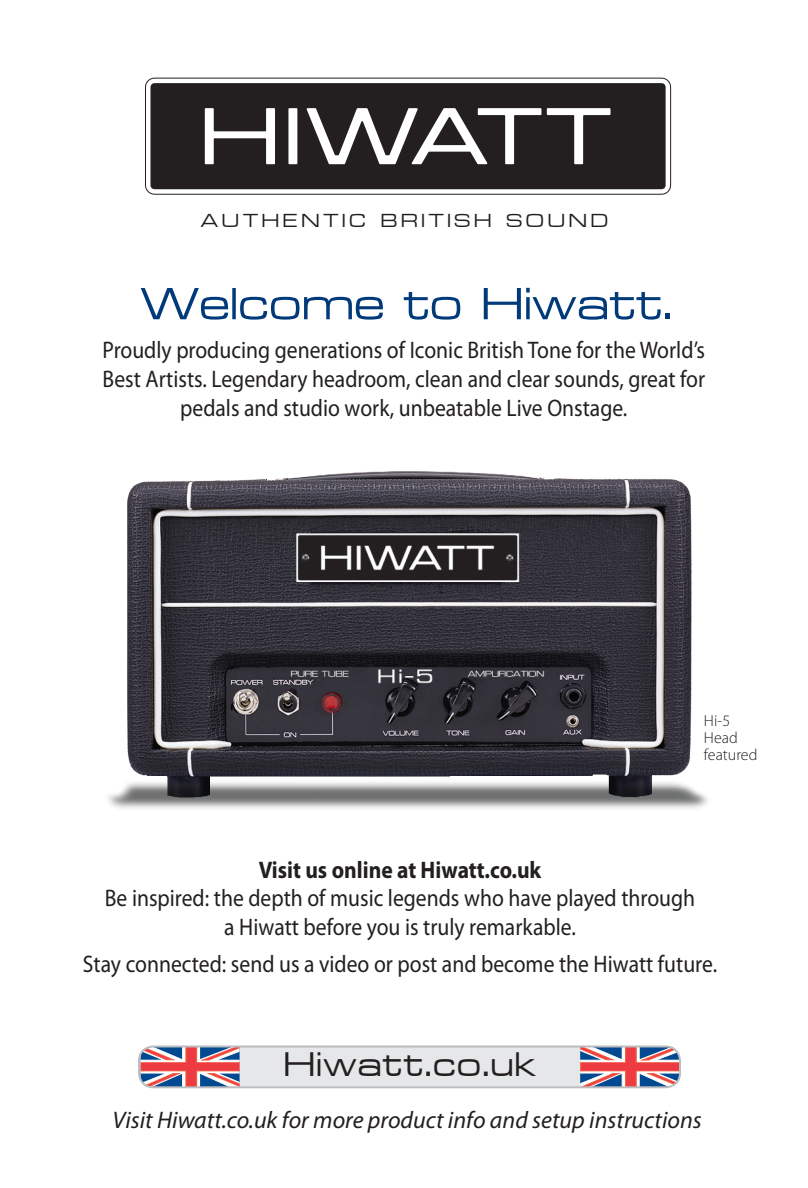
<style>
.page{position:relative;width:808px;height:1188px;background:#fff}
.page>*{position:absolute;margin:0;border:0;box-sizing:border-box;transform-origin:0 0}
.t1{font:53.4px "Metrostyle Extended";letter-spacing:-.02em;color:#013a7a}
.t2{font:40px "Metrostyle Extended";color:#231f20}
.t3{font:24px/28.8px "Myriad Pro";color:#231f20;text-align:center;scale:.9 1}
.new_10_pt_PRODUCT_BO{font:italic 24px "Myriad Pro";color:#231f20}
.new_16_pt_PRODUCT_TI{font:22.2px "Metrostyle Extended";letter-spacing:.14em;color:#231f20}
.t4{font:300 16px/17px "Myriad Pro";color:#231f20}
.s1{font-weight:700}
</style>
<div class="page">
<svg style="left:145px;top:77px;width:527px;height:118px"></svg>
<div style="left:150px;top:83px;width:516px;height:106px;background:#231f20"></div>
<svg style="left:205px;top:108px;width:70px;height:56px"></svg>
<svg style="left:288px;top:108px;width:9px;height:56px"></svg>
<svg style="left:307px;top:108px;width:234px;height:56px"></svg>
<svg style="left:547px;top:108px;width:63px;height:56px"></svg>
<img style="left:127px;top:471px;width:565px;height:296px">
<img style="left:108px;top:767px;width:600px;height:42px">
<div style="left:139px;top:1046px;width:541px;height:41px;background:#e6e7e9;border-radius:14px"></div>
<svg style="left:580px;top:1048px;width:98px;height:39px;background:#b57b8d"></svg>
<svg style="left:141px;top:1048px;width:99px;height:39px;background:#b57b8d"></svg>
<div style="left:138px;top:1045px;width:543px;height:43px;border:2px solid #bcbdc0;border-radius:14px"></div>
<p class="new_16_pt_PRODUCT_TI" style="left:200px;top:209px;width:410px">AUTHENTIC BRITISH SOUND</p>
<p class="t1" style="left:140px;top:276px;width:535px">Welcome to Hiwatt.</p>
<p class="t3" style="left:103px;top:336px;width:671px">Proudly producing generations of Iconic British Tone for the World’s<br>Best Artists. Legendary headroom, clean and clear sounds, great for pedals and studio work, unbeatable Live Onstage.</p>
<p class="t4" style="left:704px;top:712px;width:55px">Hi-5<br>Head featured</p>
<p class="t3" style="left:105px;top:856px;width:657px"><span class="s1">Visit us online at Hiwatt.co.uk<br></span>Be inspired: the depth of music legends who have played through a Hiwatt before you is truly remarkable.</p>
<p class="t3" style="left:83px;top:950px;width:706px">Stay connected: send us a video or post and become the Hiwatt future.</p>
<p class="t2" style="left:283px;top:1043px;width:255px">Hiwatt.co.uk</p>
<p class="new_10_pt_PRODUCT_BO" style="left:113px;top:1107px;width:591px">Visit Hiwatt.co.uk for more product info and setup instructions</p>
</div>
